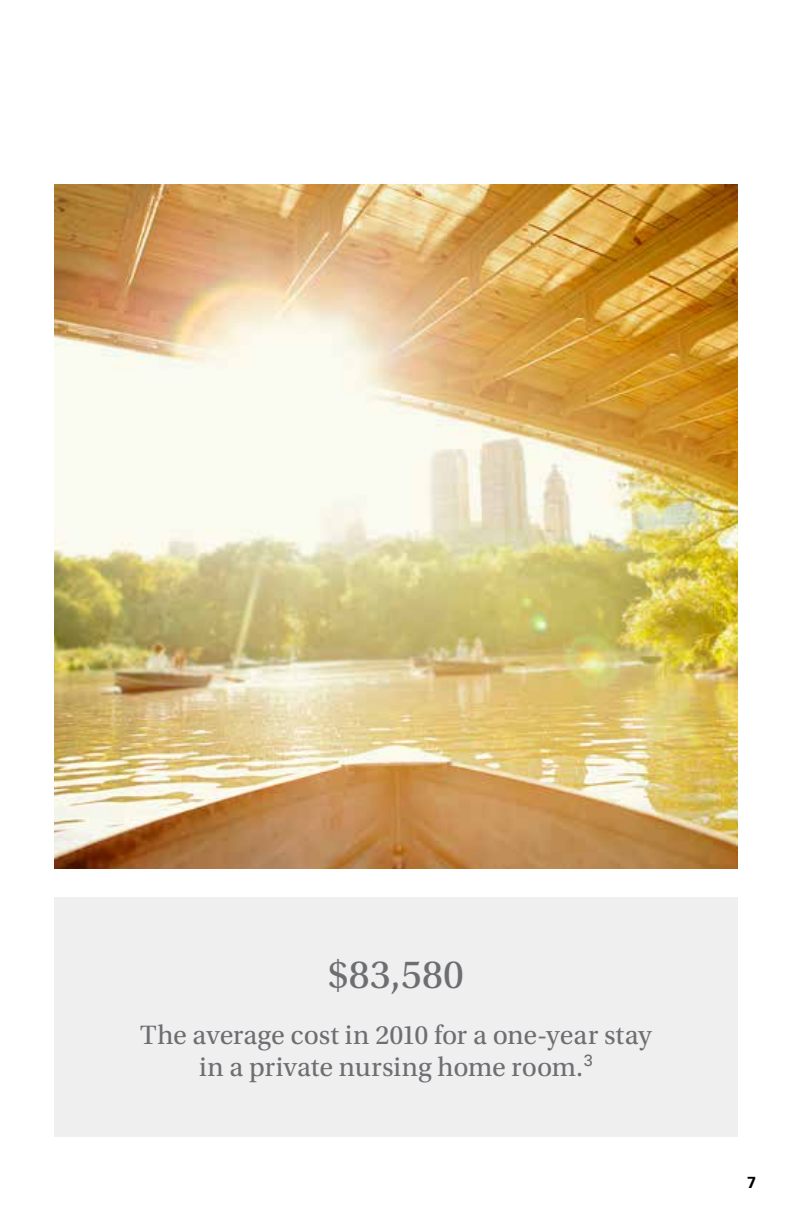
<style>
.page{position:relative;width:792px;height:1224px;background:#fff}
.page>*{position:absolute;margin:0;border:0;box-sizing:border-box;transform-origin:0 0}
.t1{font:41.6px "Utopia Std";color:#6d6e71}
.t2{font:28px/32px "Utopia Std";color:#6d6e71;text-align:center}
.t3{font:700 16px "Univers LT Std";color:#000}
</style>
<div class="page">
<img style="left:54px;top:184px;width:684px;height:684px">
<div style="left:54px;top:897px;width:684px;height:239px;background:#efeff0"></div>
<h1 class="t1" style="left:328px;top:952px;width:138px">$83,580</h1>
<p class="t2" style="left:140px;top:1019px;width:513px">The average cost in 2010 for a one-year stay in a private nursing home room.<sup>3</sup></p>
<p class="t3" style="left:747px;top:1173px;width:10px">7</p>
</div>
